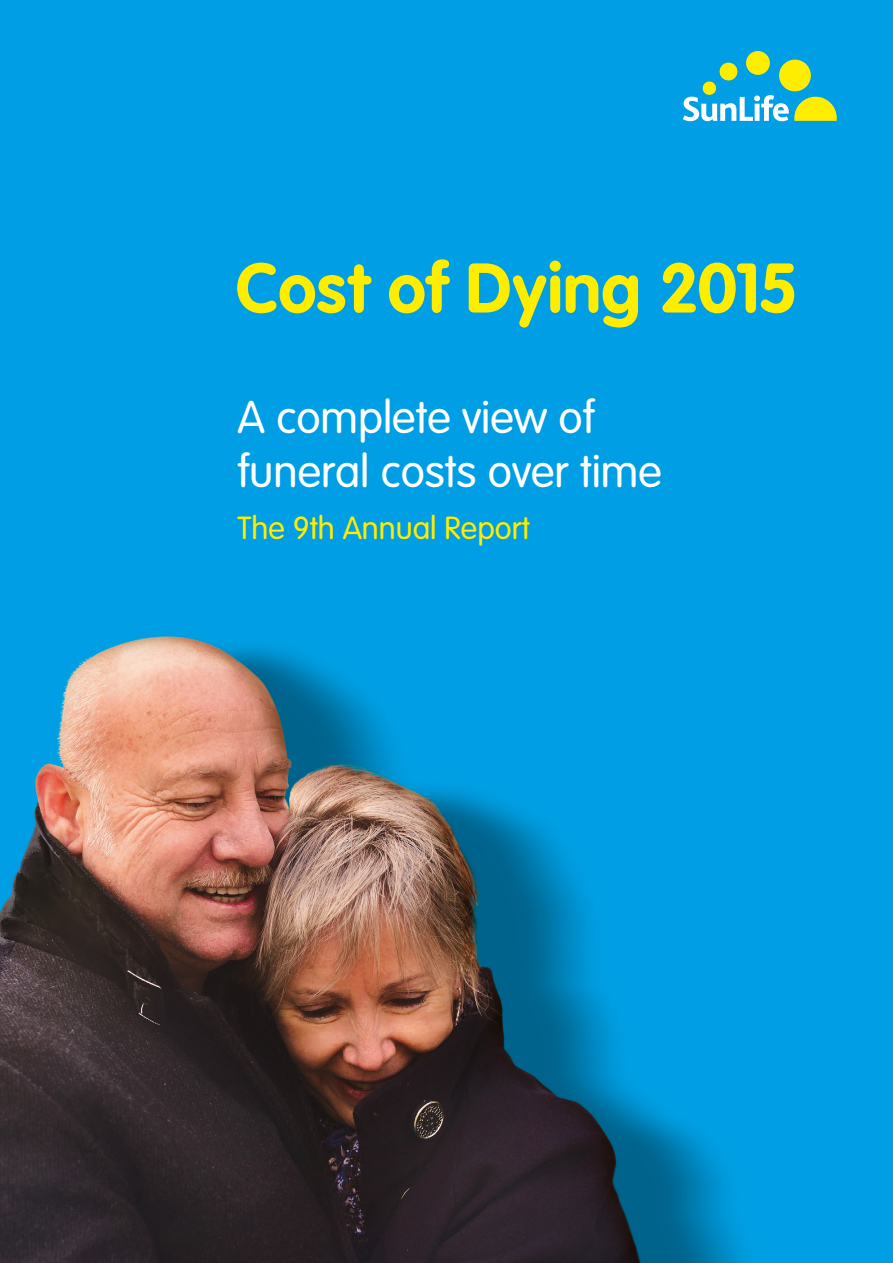
<style>
.page{position:relative;width:893px;height:1263px;background:#fff}
.page>*{position:absolute;margin:0;border:0;box-sizing:border-box;transform-origin:0 0}
.t1{font:700 69px "VAG Rounded Std";color:#ffed00}
.t2{font:300 45px/54px "VAG Rounded Std";color:#fff}
.t3{font:300 31.5px "VAG Rounded Std";color:#ffed00}
</style>
<div class="page">
<img style="left:0;top:0;width:893px;height:1263px">
<svg style="left:683px;top:51px;width:154px;height:70px;background:#55bab3"></svg>
<h1 class="t1" style="left:236px;top:248px;width:564px">Cost of Dying 2015</h1>
<p class="t2" style="left:238px;top:392px;width:426px">A complete view of funeral costs over time</p>
<p class="t3" style="left:238px;top:510px;width:294px">The 9th Annual Report</p>
</div>
